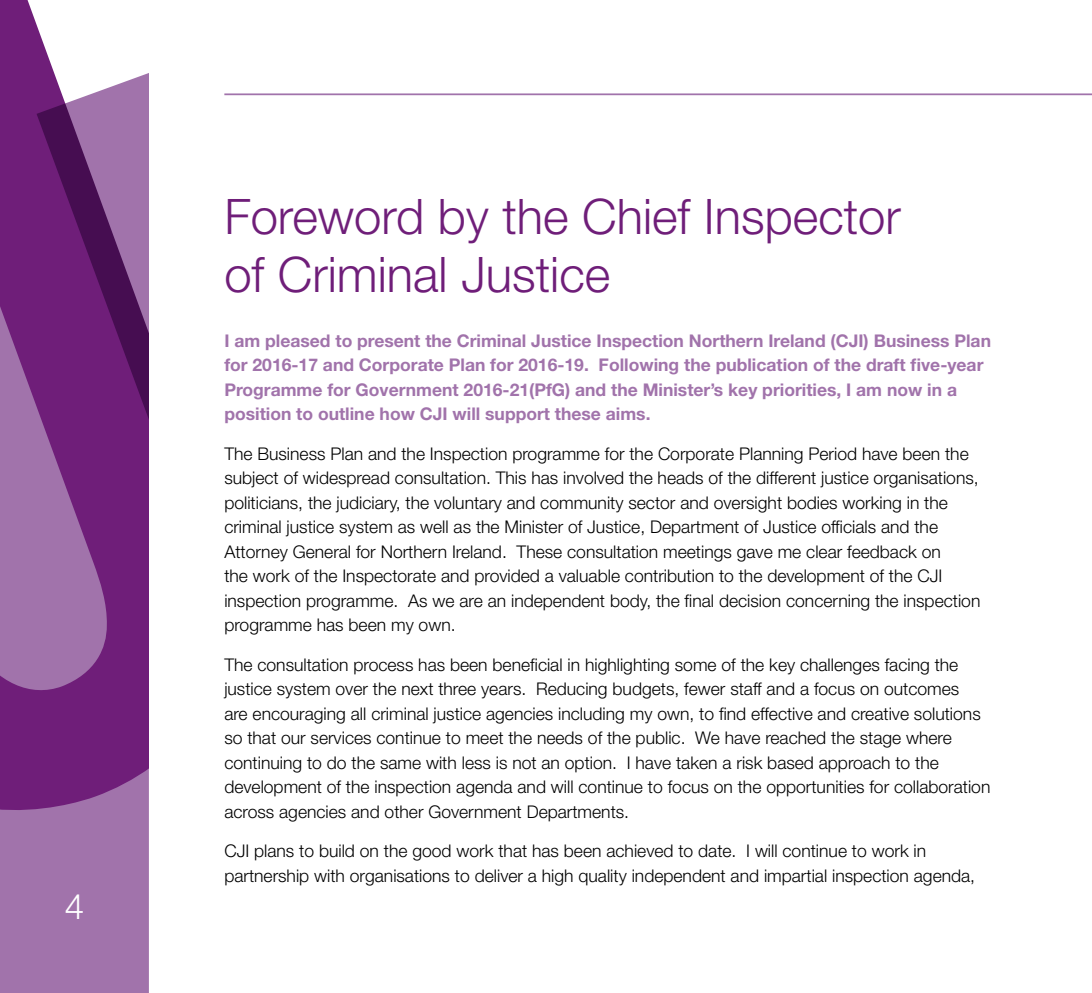
<style>
.page{position:relative;width:1092px;height:993px;background:#fff}
.page>*{position:absolute;margin:0;border:0;box-sizing:border-box;transform-origin:0 0}
._3_0_Heading{font:300 49px/58.8px "Helvetica Neue LT Std";color:#6f1e79}
.t1{font:300 35px "Helvetica Neue LT Std";color:#fff}
._1_0_Body{font:300 17.5px/24.5px "Helvetica Neue LT Std";color:#000}
._2_0_Leadin{font:700 17.5px/24.5px "Helvetica Neue LT Std";color:#a173ab}
</style>
<div class="page">
<div style="left:0;top:819px;width:149px;height:173px;background:#a173ab"></div>
<svg style="left:0;top:0;width:53px;height:819px;background:#864690"></svg>
<svg style="left:37px;top:69px;width:112px;height:750px;background:#7d3b87"></svg>
<hr style="left:224px;top:93px;width:867px;height:2px;background:#a173ab">
<h2 class="t1" style="left:65px;top:884px;width:21px">4</h2>
<p class="_3_0_Heading" style="left:224px;top:186px;width:678px">Foreword by the Chief Inspector of Criminal Justice</p>
<p class="_2_0_Leadin" style="left:224px;top:328px;width:768px">I am pleased to present the Criminal Justice Inspection Northern Ireland (CJI) Business Plan for 2016-17 and Corporate Plan for 2016-19. Following the publication of the draft five-year Programme for Government 2016-21(PfG) and the Minister’s key priorities, I am now in a position to outline how CJI will support these aims.</p>
<p class="_1_0_Body" style="left:224px;top:441px;width:757px">The Business Plan and the Inspection programme for the Corporate Planning Period have been the subject of widespread consultation. This has involved the heads of the different justice organisations, politicians, the judiciary, the voluntary and community sector and oversight bodies working in the criminal justice system as well as the Minister of Justice, Department of Justice officials and the Attorney General for Northern Ireland. These consultation meetings gave me clear feedback on<br>the work of the Inspectorate and provided a valuable contribution to the development of the CJI inspection programme. As we are an independent body, the final decision concerning the inspection programme has been my own.</p>
<p class="_1_0_Body" style="left:224px;top:651px;width:767px">The consultation process has been beneficial in highlighting some of the key challenges facing the justice system over the next three years. Reducing budgets, fewer staff and a focus on outcomes<br>are encouraging all criminal justice agencies including my own, to find effective and creative solutions so that our services continue to meet the needs of the public. We have reached the stage where continuing to do the same with less is not an option. I have taken a risk based approach to the development of the inspection agenda and will continue to focus on the opportunities for collaboration across agencies and other Government Departments.</p>
<p class="_1_0_Body" style="left:224px;top:838px;width:752px">CJI plans to build on the good work that has been achieved to date. I will continue to work in partnership with organisations to deliver a high quality independent and impartial inspection agenda,</p>
</div>
